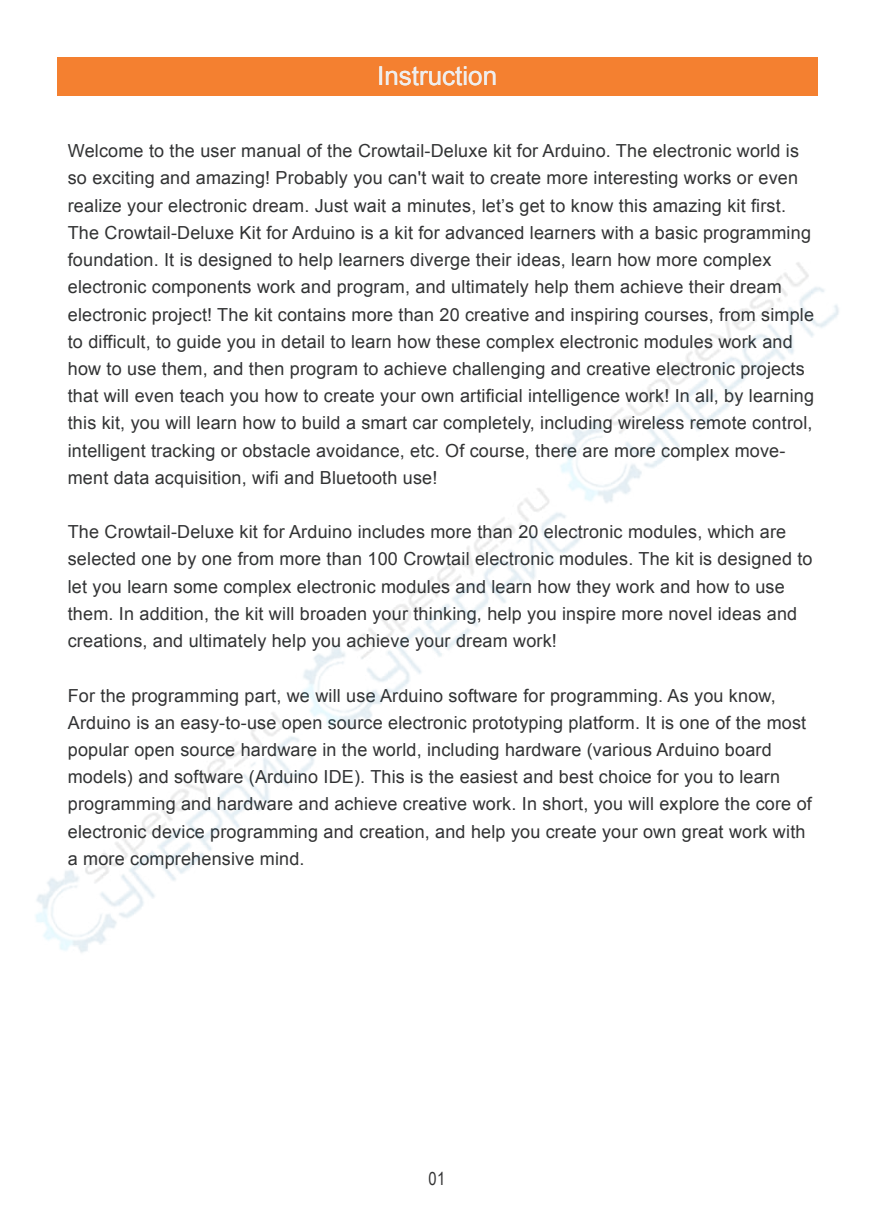
<style>
.page{position:relative;width:874px;height:1214px;background:#fff}
.page>*{position:absolute;margin:0;border:0;box-sizing:border-box;transform-origin:0 0}
.t1{font:26px "Arial";color:#fff}
.t2{font:18px/27.2px "Arial";letter-spacing:.01em;color:#323334}
.t3{font:18px "Arial Narrow";color:#333334}
</style>
<div class="page">
<img style="left:36px;top:57px;width:803px;height:896px">
<h1 class="t1" style="left:377px;top:59px;width:121px">Instruction</h1>
<p class="t2" style="left:68px;top:137px;width:747px">Welcome to the user manual of the Crowtail-Deluxe kit for Arduino. The electronic world is so exciting and amazing! Probably you can't wait to create more interesting works or even realize your electronic dream. Just wait a minutes, let’s get to know this amazing kit first.<br>The Crowtail-Deluxe Kit for Arduino is a kit for advanced learners with a basic programming foundation. It is designed to help learners diverge their ideas, learn how more complex electronic components work and program, and ultimately help them achieve their dream electronic project! The kit contains more than 20 creative and inspiring courses, from simple to difficult, to guide you in detail to learn how these complex electronic modules work and how to use them, and then program to achieve challenging and creative electronic projects that will even teach you how to create your own artificial intelligence work! In all, by learning this kit, you will learn how to build a smart car completely, including wireless remote control, intelligent tracking or obstacle avoidance, etc. Of course, there are more complex move&shy;ment data acquisition, wifi and Bluetooth use!</p>
<p class="t2" style="left:68px;top:518px;width:746px">The Crowtail-Deluxe kit for Arduino includes more than 20 electronic modules, which are selected one by one from more than 100 Crowtail electronic modules. The kit is designed to let you learn some complex electronic modules and learn how they work and how to use them. In addition, the kit will broaden your thinking, help you inspire more novel ideas and creations, and ultimately help you achieve your dream work!</p>
<p class="t2" style="left:68px;top:681px;width:745px">For the programming part, we will use Arduino software for programming. As you know, Arduino is an easy-to-use open source electronic prototyping platform. It is one of the most popular open source hardware in the world, including hardware (various Arduino board models) and software (Arduino IDE). This is the easiest and best choice for you to learn programming and hardware and achieve creative work. In short, you will explore the core of electronic device programming and creation, and help you create your own great work with a more comprehensive mind.</p>
<p class="t3" style="left:428px;top:1164px;width:18px">01</p>
</div>
